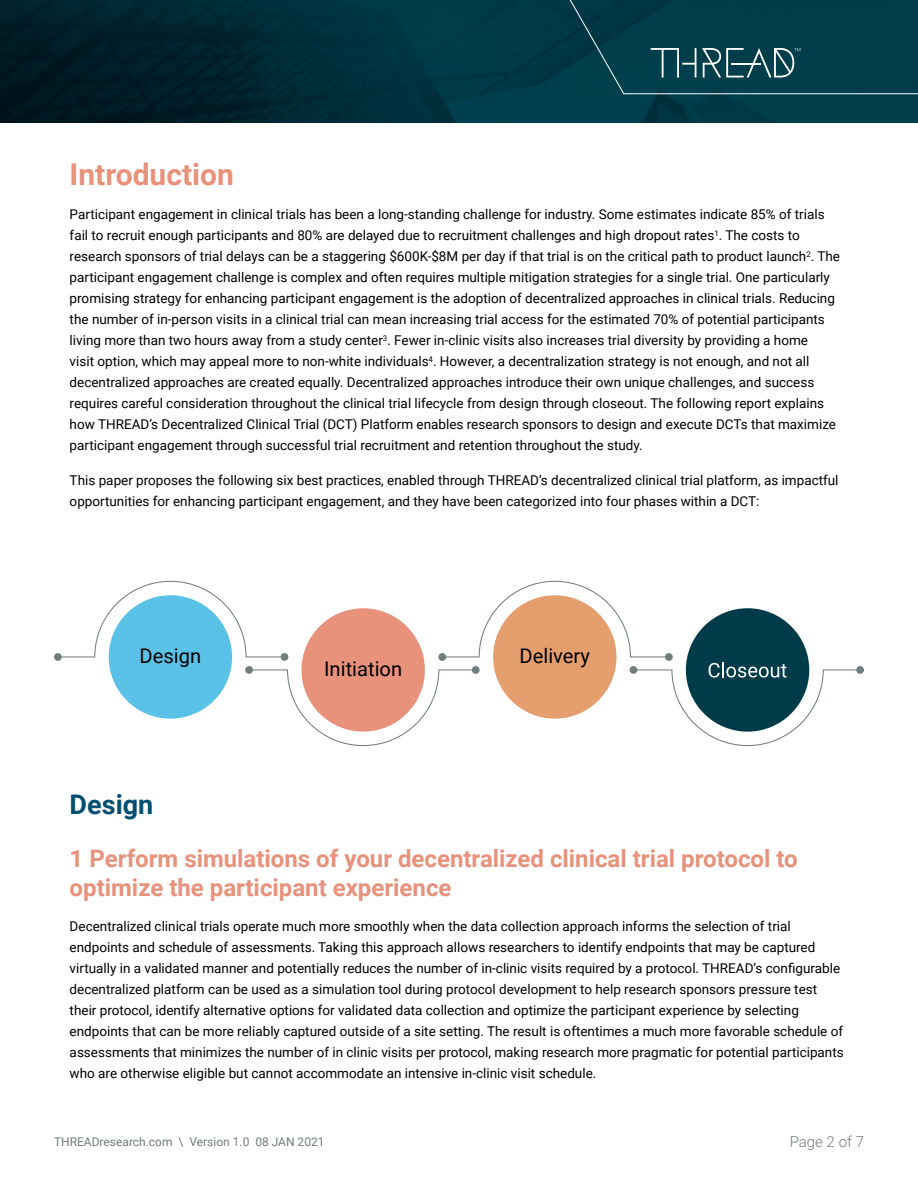
<style>
.page{position:relative;width:918px;height:1188px;background:#fff}
.page>*{position:absolute;margin:0;border:0;box-sizing:border-box;transform-origin:0 0}
.t1{font:700 30px "Roboto";color:#e8927c}
.t2{font:700 27px "Roboto";color:#004f71}
.t3{font:700 24px/28.8px "Roboto";color:#e8927c}
.t4{font:20.1px "Roboto";color:#000}
.t5{font:300 15px "Roboto";color:#717c7d}
.t6{font:13.5px/21px "Roboto";color:#000}
.t7{font:12px "Roboto";color:#717c7d}
</style>
<div class="page">
<img style="left:0;top:0;width:918px;height:122px">
<svg style="left:539px;top:0;width:379px;height:94px;background:#09424f"></svg>
<div style="left:54px;top:653px;width:8px;height:8px;background:#717c7d;border-radius:50%"></div>
<div style="left:856px;top:666px;width:8px;height:8px;background:#717c7d;border-radius:50%"></div>
<svg style="left:58px;top:581px;width:802px;height:165px"></svg>
<h1 class="t1" style="left:70px;top:153px;width:166px">Introduction</h1>
<p class="t6" style="left:70px;top:203px;width:772px">Participant engagement in clinical trials has been a long-standing challenge for industry. Some estimates indicate 85% of trials fail to recruit enough participants and 80% are delayed due to recruitment challenges and high dropout rates<sup>1</sup>. The costs to research sponsors of trial delays can be a staggering $600K-$8M per day if that trial is on the critical path to product launch<sup>2</sup>. The participant engagement challenge is complex and often requires multiple mitigation strategies for a single trial. One particularly promising strategy for enhancing participant engagement is the adoption of decentralized approaches in clinical trials. Reducing the number of in-person visits in a clinical trial can mean increasing trial access for the estimated 70% of potential participants living more than two hours away from a study center<sup>3</sup>. Fewer in-clinic visits also increases trial diversity by providing a home<br>visit option, which may appeal more to non-white individuals<sup>4</sup>. However, a decentralization strategy is not enough, and not all decentralized approaches are created equally. Decentralized approaches introduce their own unique challenges, and success requires careful consideration throughout the clinical trial lifecycle from design through closeout. The following report explains how THREAD’s Decentralized Clinical Trial (DCT) Platform enables research sponsors to design and execute DCTs that maximize participant engagement through successful trial recruitment and retention throughout the study.</p>
<p class="t6" style="left:70px;top:469px;width:770px">This paper proposes the following six best practices, enabled through THREAD’s decentralized clinical trial platform, as impactful opportunities for enhancing participant engagement, and they have been categorized into four phases within a DCT:</p>
<h3 class="t4" style="left:140px;top:642px;width:63px">Design</h3>
<h3 class="t4" style="left:324px;top:655px;width:80px">Initiation</h3>
<h3 class="t4" style="left:520px;top:642px;width:72px">Delivery</h3>
<h2 class="t2" style="left:70px;top:785px;width:85px">Design</h2>
<h3 class="t3" style="left:70px;top:843px;width:730px">1 Perform simulations of your decentralized clinical trial protocol to optimize the participant experience</h3>
<p class="t6" style="left:70px;top:915px;width:776px">Decentralized clinical trials operate much more smoothly when the data collection approach informs the selection of trial endpoints and schedule of assessments. Taking this approach allows researchers to identify endpoints that may be captured virtually in a validated manner and potentially reduces the number of in-clinic visits required by a protocol. THREAD’s configurable decentralized platform can be used as a simulation tool during protocol development to help research sponsors pressure test their protocol, identify alternative options for validated data collection and optimize the participant experience by selecting endpoints that can be more reliably captured outside of a site setting. The result is oftentimes a much more favorable schedule of assessments that minimizes the number of in clinic visits per protocol, making research more pragmatic for potential participants who are otherwise eligible but cannot accommodate an intensive in-clinic visit schedule.</p>
<p class="t7" style="left:54px;top:1134px;width:272px">THREADresearch.com \ Version 1.0 08 JAN 2021</p>
<p class="t5" style="left:790px;top:1131px;width:76px">Page 2 of 7</p>
</div>
